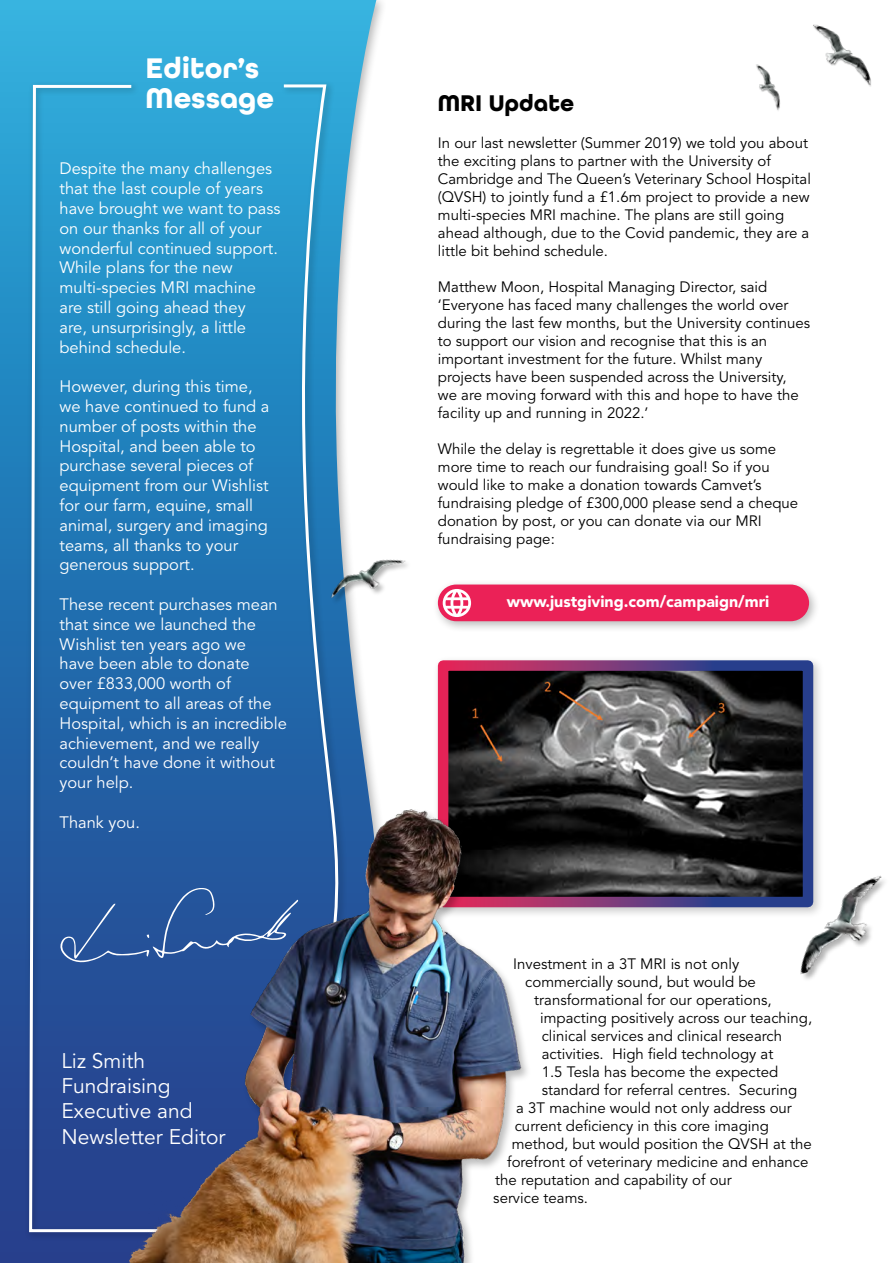
<style>
.page{position:relative;width:893px;height:1263px;background:#fff}
.page>*{position:absolute;margin:0;border:0;box-sizing:border-box;transform-origin:0 0}
.t1{font:700 30px/30px "All Round Gothic";color:#fff}
.t2{font:700 24px "All Round Gothic";color:#000}
.t3{font:21px/25.2px "Avenir LT Std";color:#fff}
.t4{font:16.5px/19.8px "Avenir LT Std";color:#fff}
.t5{font:900 15.9px "Avenir LT Std";color:#fff}
.t6{font:15px/18px "Avenir LT Std";color:#000}
</style>
<div class="page">
<div style="left:432px;top:578px;width:388px;height:54px;background:#000;opacity:.28"></div>
<div style="left:438px;top:584px;width:371px;height:37px;background:#eb2157;border-radius:18px"></div>
<svg style="left:443px;top:589px;width:28px;height:28px"></svg>
<svg style="left:0;top:0;width:382px;height:1263px;background:#4799c9"></svg>
<img style="left:756px;top:24px;width:115px;height:87px">
<svg style="left:28px;top:83px;width:336px;height:1151px;background:#2b80ba"></svg>
<img style="left:301px;top:483px;width:135px;height:156px">
<img style="left:800px;top:875px;width:85px;height:104px">
<div style="left:432px;top:655px;width:393px;height:263px;background:#000;opacity:.21"></div>
<img style="left:449px;top:671px;width:353px;height:225px">
<img style="left:114px;top:740px;width:451px;height:523px">
<h1 class="t1" style="left:146px;top:53px;width:130px">Editor’s<br>Message</h1>
<p class="t4" style="left:60px;top:159px;width:222px">Despite the many challenges that the last couple of years have brought we want to pass on our thanks for all of your wonderful continued support.<br>While plans for the new multi-species MRI machine are still going ahead they<br>are, unsurprisingly, a little behind schedule.</p>
<p class="t4" style="left:60px;top:377px;width:211px">However, during this time, we have continued to fund a number of posts within the<br>Hospital, and been able to purchase several pieces of equipment from our Wishlist for our farm, equine, small animal, surgery and imaging teams, all thanks to your generous support.</p>
<p class="t4" style="left:60px;top:595px;width:229px">These recent purchases mean that since we launched the<br>Wishlist ten years ago we<br>have been able to donate<br>over £833,000 worth of equipment to all areas of the<br>Hospital, which is an incredible achievement, and we really couldn’t have done it without your help.</p>
<p class="t4" style="left:60px;top:813px;width:82px">Thank you.</p>
<h3 class="t3" style="left:61px;top:1049px;width:165px">Liz Smith<br>Fundraising<br>Executive and<br>Newsletter Editor</h3>
<h2 class="t2" style="left:438px;top:88px;width:138px">MRI Update</h2>
<p class="t6" style="left:438px;top:135px;width:375px">In our last newsletter (Summer 2019) we told you about the exciting plans to partner with the University of Cambridge and The Queen’s Veterinary School Hospital (QVSH) to jointly fund a £1.6m project to provide a new multi-species MRI machine. The plans are still going ahead although, due to the Covid pandemic, they are a little bit behind schedule.</p>
<p class="t6" style="left:438px;top:279px;width:374px">Matthew Moon, Hospital Managing Director, said ‘Everyone has faced many challenges the world over during the last few months, but the University continues to support our vision and recognise that this is an important investment for the future. Whilst many projects have been suspended across the University,<br>we are moving forward with this and hope to have the facility up and running in 2022.’</p>
<p class="t6" style="left:438px;top:441px;width:362px">While the delay is regrettable it does give us some more time to reach our fundraising goal! So if you would like to make a donation towards Camvet’s fundraising pledge of £300,000 please send a cheque donation by post, or you can donate via our MRI fundraising page:</p>
<p class="t5" style="left:507px;top:592px;width:264px">www.justgiving.com/campaign/mri</p>
<p class="t6" style="left:513px;top:956px;width:228px">Investment in a 3T MRI is not only</p>
<p class="t6" style="left:525px;top:974px;width:232px">commercially sound, but would be</p>
<p class="t6" style="left:534px;top:992px;width:239px">transformational for our operations,</p>
<p class="t6" style="left:540px;top:1010px;width:273px">impacting positively across our teaching,</p>
<p class="t6" style="left:542px;top:1028px;width:242px">clinical services and clinical research</p>
<p class="t6" style="left:542px;top:1046px;width:233px">activities. High field technology at</p>
<p class="t6" style="left:542px;top:1064px;width:238px">1.5 Tesla has become the expected</p>
<p class="t6" style="left:542px;top:1082px;width:257px">standard for referral centres. Securing</p>
<p class="t6" style="left:516px;top:1100px;width:277px">a 3T machine would not only address our</p>
<p class="t6" style="left:515px;top:1118px;width:256px">current deficiency in this core imaging</p>
<p class="t6" style="left:512px;top:1136px;width:301px">method, but would position the QVSH at the</p>
<p class="t6" style="left:507px;top:1154px;width:303px">forefront of veterinary medicine and enhance</p>
<p class="t6" style="left:495px;top:1172px;width:238px">the reputation and capability of our</p>
<p class="t6" style="left:493px;top:1190px;width:96px">service teams.</p>
</div>
